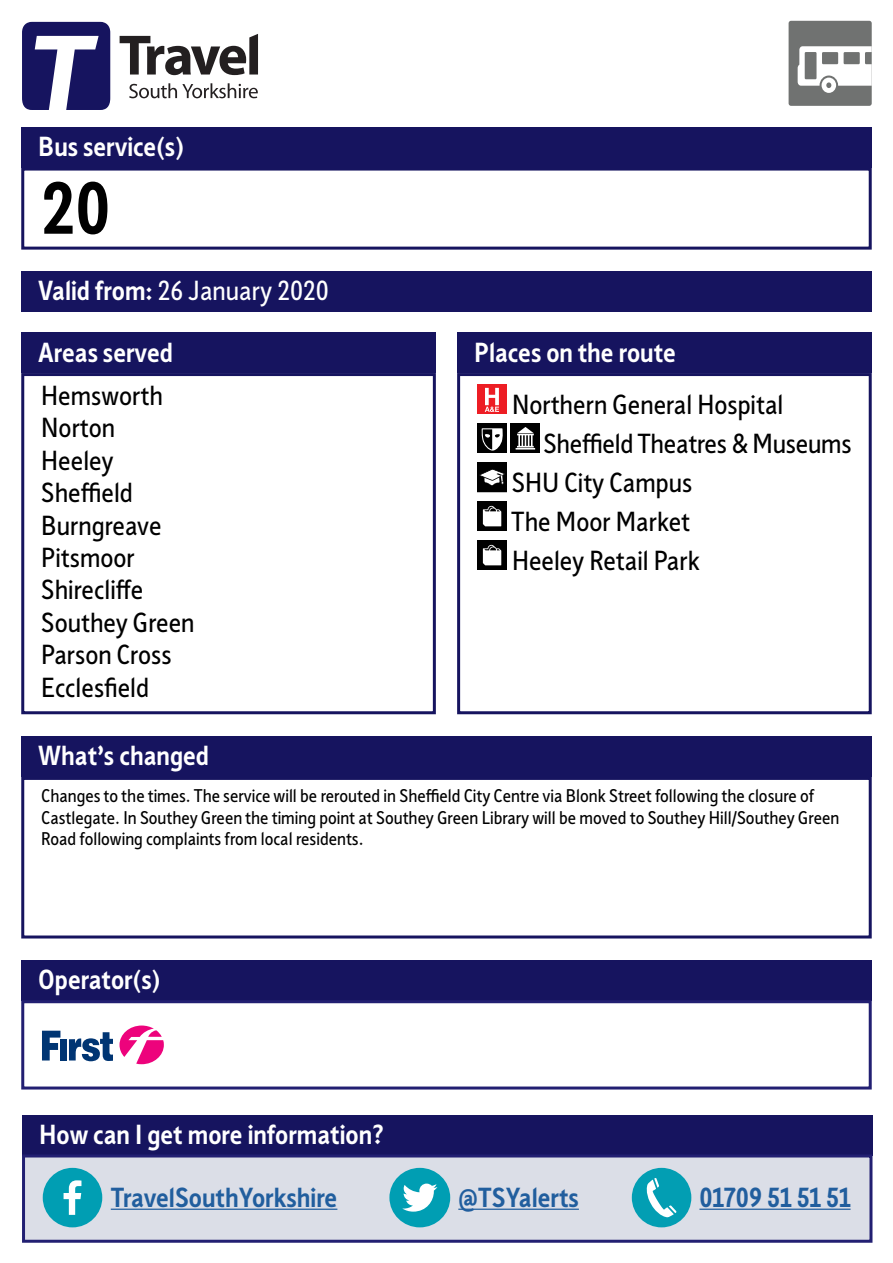
<style>
.page{position:relative;width:893px;height:1263px;background:#fff}
.page>*{position:absolute;margin:0;border:0;box-sizing:border-box;transform-origin:0 0}
.t1{font:700 72px "Sheffield Sans 2";color:#000}
.t2{font:27px/32.4px "Sheffield Sans 2";color:#000}
.t3{font:700 27px "Sheffield Sans 2";color:#fff}
.t4{font:700 27px "Sheffield Sans 2";color:#215e9e}
.t5{font:27px "Sheffield Sans 2";color:#fff}
.t6{font:18px/21.6px "Sheffield Sans 2";color:#000}
.s1{font-weight:700}
</style>
<div class="page">
<div style="left:21px;top:271px;width:851px;height:40px;background:#16145f"></div>
<div style="left:21px;top:127px;width:851px;height:41px;background:#16145f"></div>
<div style="left:21px;top:168px;width:851px;height:82px;border:3px solid #16145f"></div>
<div style="left:21px;top:736px;width:851px;height:41px;background:#16145f"></div>
<div style="left:21px;top:777px;width:851px;height:161px;border:3px solid #16145f"></div>
<div style="left:21px;top:333px;width:415px;height:40px;background:#16145f"></div>
<div style="left:21px;top:373px;width:415px;height:341px;border:3px solid #16145f"></div>
<div style="left:457px;top:333px;width:415px;height:40px;background:#16145f"></div>
<div style="left:477px;top:385px;width:30px;height:29px;background:#ed1d24"></div>
<svg style="left:485px;top:388px;width:14px;height:24px"></svg>
<div style="left:477px;top:424px;width:30px;height:29px;background:#000"></div>
<svg style="left:481px;top:428px;width:22px;height:23px"></svg>
<div style="left:510px;top:424px;width:30px;height:29px;background:#000"></div>
<svg style="left:516px;top:427px;width:19px;height:22px"></svg>
<svg style="left:477px;top:463px;width:30px;height:29px"></svg>
<div style="left:477px;top:502px;width:30px;height:29px;background:#000"></div>
<svg style="left:483px;top:506px;width:18px;height:20px"></svg>
<div style="left:477px;top:541px;width:30px;height:29px;background:#000"></div>
<svg style="left:483px;top:545px;width:18px;height:20px"></svg>
<div style="left:457px;top:373px;width:415px;height:341px;border:3px solid #16145f"></div>
<div style="left:21px;top:960px;width:851px;height:40px;background:#16145f"></div>
<div style="left:21px;top:1000px;width:851px;height:89px;border:3px solid #221f72"></div>
<svg style="left:119px;top:1025px;width:45px;height:39px"></svg>
<svg style="left:42px;top:1031px;width:18px;height:29px"></svg>
<div style="left:60px;top:1039px;width:7px;height:21px;background:#003573"></div>
<svg style="left:69px;top:1032px;width:44px;height:29px"></svg>
<div style="left:789px;top:21px;width:83px;height:85px;background:#707271;border-radius:3px"></div>
<svg style="left:798px;top:46px;width:74px;height:47px"></svg>
<svg style="left:129px;top:83px;width:129px;height:15px"></svg>
<svg style="left:120px;top:34px;width:138px;height:41px"></svg>
<svg style="left:22px;top:22px;width:88px;height:88px"></svg>
<div style="left:22px;top:1115px;width:850px;height:40px;background:#16145f"></div>
<div style="left:22px;top:1154px;width:850px;height:89px;background:#dbdee7;border:3px solid #221f72"></div>
<hr style="left:111px;top:1208px;width:226px;height:2px;background:#215e9e">
<hr style="left:458px;top:1208px;width:121px;height:2px;background:#215e9e">
<hr style="left:699px;top:1208px;width:151px;height:2px;background:#215e9e">
<div style="left:43px;top:1168px;width:59px;height:59px;background:#009eb3;border-radius:50%"></div>
<svg style="left:64px;top:1180px;width:17px;height:35px"></svg>
<div style="left:389px;top:1168px;width:61px;height:59px;background:#009eb3;border-radius:50%"></div>
<svg style="left:402px;top:1183px;width:35px;height:28px"></svg>
<div style="left:632px;top:1168px;width:59px;height:59px;background:#029eb3;border-radius:50%"></div>
<svg style="left:646px;top:1178px;width:31px;height:39px"></svg>
<h2 class="t3" style="left:38px;top:128px;width:147px">Bus service(s)</h2>
<h1 class="t1" style="left:41px;top:160px;width:71px">20</h1>
<h2 class="t5" style="left:38px;top:272px;width:292px"><span class="s1">Valid from:</span> 26 January 2020</h2>
<h2 class="t3" style="left:38px;top:334px;width:136px">Areas served</h2>
<h2 class="t2" style="left:41px;top:379px;width:155px">Hemsworth<br>Norton<br>Heeley<br>Sheffield<br>Burngreave<br>Pitsmoor<br>Shirecliffe<br>Southey Green<br>Parson Cross<br>Ecclesfield</h2>
<h2 class="t3" style="left:474px;top:334px;width:203px">Places on the route</h2>
<h2 class="t2" style="left:512px;top:388px;width:273px">Northern General Hospital</h2>
<h2 class="t2" style="left:543px;top:427px;width:310px">Sheffield Theatres &amp; Museums</h2>
<h2 class="t2" style="left:512px;top:466px;width:182px">SHU City Campus</h2>
<h2 class="t2" style="left:511px;top:505px;width:180px">The Moor Market</h2>
<h2 class="t2" style="left:512px;top:544px;width:189px">Heeley Retail Park</h2>
<h2 class="t3" style="left:38px;top:738px;width:172px">What’s changed</h2>
<p class="t6" style="left:41px;top:784px;width:799px">Changes to the times. The service will be rerouted in Sheffield City Centre via Blonk Street following the closure of<br>Castlegate. In Southey Green the timing point at Southey Green Library will be moved to Southey Hill/Southey Green<br>Road following complaints from local residents.</p>
<h2 class="t3" style="left:38px;top:961px;width:124px">Operator(s)</h2>
<h2 class="t3" style="left:39px;top:1116px;width:347px">How can I get more information?</h2>
<h2 class="t4" style="left:111px;top:1179px;width:228px">TravelSouthYorkshire</h2>
<h2 class="t4" style="left:458px;top:1179px;width:122px">@TSYalerts</h2>
<h2 class="t4" style="left:699px;top:1179px;width:153px">01709 51 51 51</h2>
</div>
